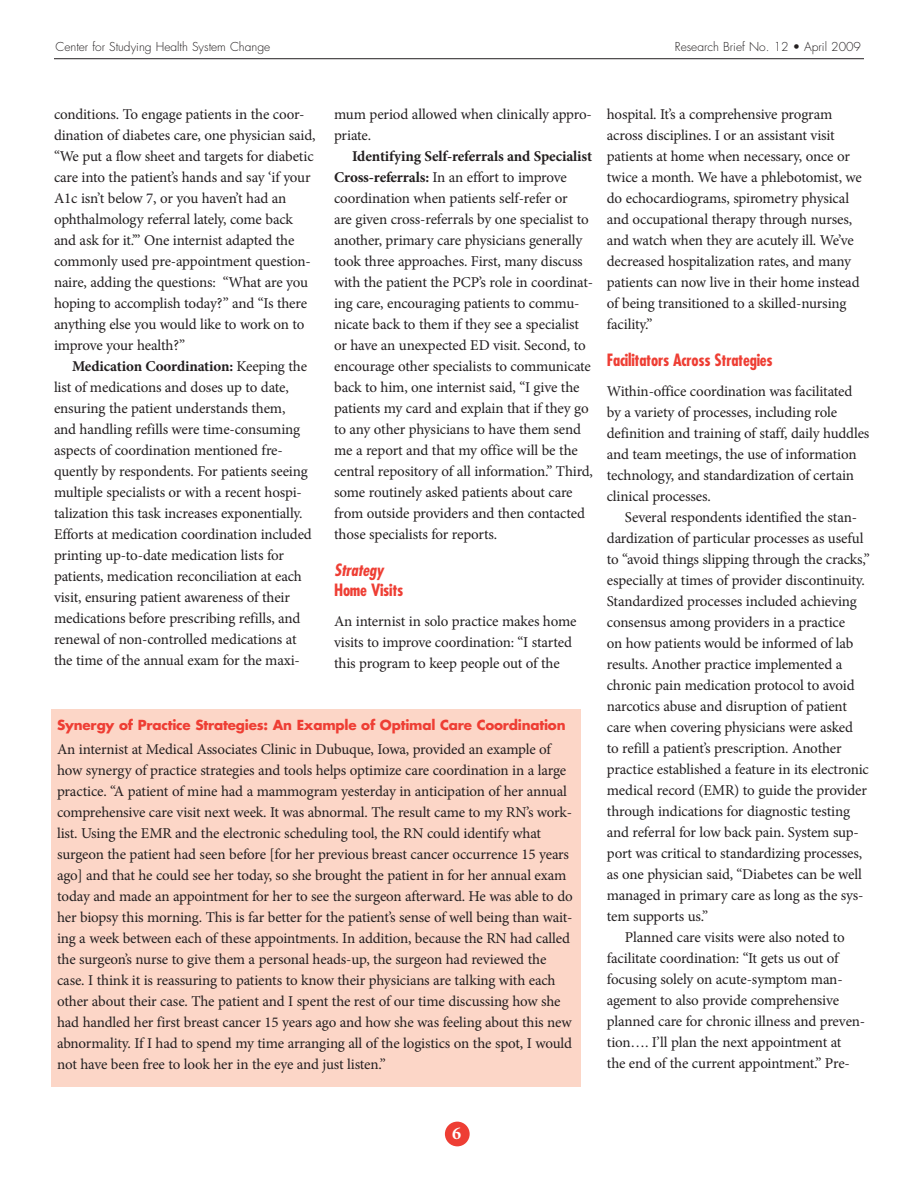
<style>
.page{position:relative;width:918px;height:1188px;background:#fff}
.page>*{position:absolute;margin:0;border:0;box-sizing:border-box;transform-origin:0 0}
.t1{font:700 18px "Minion Pro";color:#fff}
.Body_Head_Sub_Sub{font:700 condensed 16.5px/19.5px "Futura Std";letter-spacing:-.015em;color:#ee3e34}
.Body{font:15px/21px "Minion Pro";letter-spacing:-.01em;color:#231f20}
.Body_No_Indent{font:15px/21px "Minion Pro";letter-spacing:-.01em;color:#231f20}
.Body_Head{font:700 13.5px "Futura Std";letter-spacing:-.015em;color:#ee3e34}
.t2{font:300 12px "Futura Std";color:#231f20}
.s1{font-weight:700}
.s2{font-style:italic}
</style>
<div class="page">
<hr style="left:54px;top:58px;width:810px;height:1px;background:#231f20">
<div style="left:445px;top:1122px;width:25px;height:24px;background:#ee3e34;border-radius:50%"></div>
<div style="left:51px;top:710px;width:530px;height:377px;background:#fcd6c7"></div>
<p class="t2" style="left:56px;top:39px;width:216px">Center for Studying Health System Change</p>
<p class="t2" style="left:675px;top:39px;width:188px">Research Brief No. 12 • April 2009</p>
<p class="Body" style="left:54px;top:104px;width:263px">conditions. To engage patients in the coor&shy;dination of diabetes care, one physician said, “We put a flow sheet and targets for diabetic care into the patient’s hands and say ‘if your A1c isn’t below 7, or you haven’t had an ophthalmology referral lately, come back and ask for it.’” One internist adapted the commonly used pre-appointment question&shy;naire, adding the questions: “What are you hoping to accomplish today?” and “Is there anything else you would like to work on to improve your health?”</p>
<p class="Body" style="left:54px;top:356px;width:259px;text-indent:18px"><span class="s1">Medication Coordination:</span> Keeping the list of medications and doses up to date, ensuring the patient understands them,<br>and handling refills were time-consuming aspects of coordination mentioned fre&shy;quently by respondents. For patients seeing multiple specialists or with a recent hospi&shy;talization this task increases exponentially.<br>Efforts at medication coordination included printing up-to-date medication lists for patients, medication reconciliation at each visit, ensuring patient awareness of their medications before prescribing refills, and renewal of non-controlled medications at the time of the annual exam for the maxi-</p>
<p class="Body" style="left:334px;top:104px;width:259px">mum period allowed when clinically appro&shy;priate.</p>
<p class="Body" style="left:334px;top:146px;width:260px;text-indent:18px"><span class="s1">Identifying Self-referrals and Specialist Cross-referrals:</span> In an effort to improve coordination when patients self-refer or<br>are given cross-referrals by one specialist to another, primary care physicians generally took three approaches. First, many discuss with the patient the PCP’s role in coordinat&shy;ing care, encouraging patients to commu&shy;nicate back to them if they see a specialist or have an unexpected ED visit. Second, to encourage other specialists to communicate back to him, one internist said, “I give the patients my card and explain that if they go to any other physicians to have them send me a report and that my office will be the central repository of all information.” Third, some routinely asked patients about care from outside providers and then contacted those specialists for reports.</p>
<p class="Body_Head_Sub_Sub" style="left:334px;top:561px;width:71px"><span class="s2">Strategy<br></span>Home Visits</p>
<p class="Body_No_Indent" style="left:334px;top:611px;width:244px">An internist in solo practice makes home visits to improve coordination: “I started this program to keep people out of the</p>
<p class="Body_Head" style="left:57px;top:716px;width:510px">Synergy of Practice Strategies: An Example of Optimal Care Coordination</p>
<p class="Body_No_Indent" style="left:57px;top:739px;width:517px">An internist at Medical Associates Clinic in Dubuque, Iowa, provided an example of how synergy of practice strategies and tools helps optimize care coordination in a large practice. “A patient of mine had a mammogram yesterday in anticipation of her annual comprehensive care visit next week. It was abnormal. The result came to my RN’s work&shy;list. Using the EMR and the electronic scheduling tool, the RN could identify what surgeon the patient had seen before [for her previous breast cancer occurrence 15 years ago] and that he could see her today, so she brought the patient in for her annual exam today and made an appointment for her to see the surgeon afterward. He was able to do her biopsy this morning. This is far better for the patient’s sense of well being than wait&shy;ing a week between each of these appointments. In addition, because the RN had called the surgeon’s nurse to give them a personal heads-up, the surgeon had reviewed the case. I think it is reassuring to patients to know their physicians are talking with each other about their case. The patient and I spent the rest of our time discussing how she had handled her first breast cancer 15 years ago and how she was feeling about this new abnormality. If I had to spend my time arranging all of the logistics on the spot, I would not have been free to look her in the eye and just listen.”</p>
<p class="Body_No_Indent" style="left:607px;top:104px;width:257px">hospital. It’s a comprehensive program across disciplines. I or an assistant visit patients at home when necessary, once or twice a month. We have a phlebotomist, we do echocardiograms, spirometry physical and occupational therapy through nurses, and watch when they are acutely ill. We’ve decreased hospitalization rates, and many patients can now live in their home instead of being transitioned to a skilled-nursing facility.”</p>
<p class="Body_Head_Sub_Sub" style="left:607px;top:351px;width:167px">Facilitators Across Strategies</p>
<p class="Body_No_Indent" style="left:607px;top:381px;width:264px">Within-office coordination was facilitated by a variety of processes, including role definition and training of staff, daily huddles and team meetings, the use of information technology, and standardization of certain clinical processes.</p>
<p class="Body" style="left:607px;top:507px;width:264px;text-indent:18px">Several respondents identified the stan&shy;dardization of particular processes as useful to “avoid things slipping through the cracks,” especially at times of provider discontinuity.<br>Standardized processes included achieving consensus among providers in a practice<br>on how patients would be informed of lab results. Another practice implemented a chronic pain medication protocol to avoid narcotics abuse and disruption of patient care when covering physicians were asked<br>to refill a patient’s prescription. Another practice established a feature in its electronic medical record (EMR) to guide the provider through indications for diagnostic testing and referral for low back pain. System sup&shy;port was critical to standardizing processes, as one physician said, “Diabetes can be well managed in primary care as long as the sys&shy;tem supports us.”</p>
<p class="Body" style="left:607px;top:927px;width:260px;text-indent:18px">Planned care visits were also noted to facilitate coordination: “It gets us out of focusing solely on acute-symptom man&shy;agement to also provide comprehensive planned care for chronic illness and preven&shy;tion…. I’ll plan the next appointment at<br>the end of the current appointment.” Pre-</p>
<p class="t1" style="left:452px;top:1121px;width:10px">6</p>
</div>
